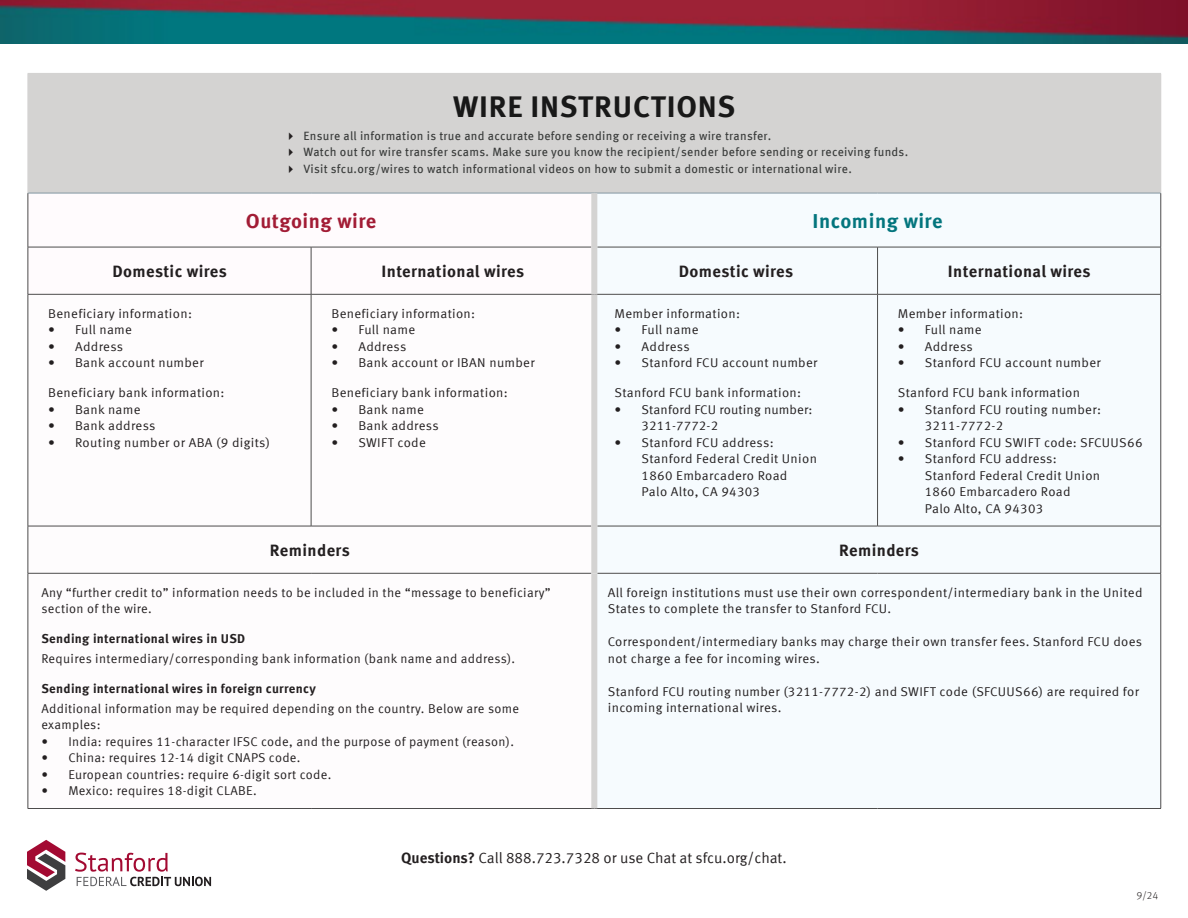
<style>
.page{position:relative;width:1188px;height:918px;background:#fff}
.page>*{position:absolute;margin:0;border:0;box-sizing:border-box;transform-origin:0 0}
.t1{font:700 30px "Meta Offc";letter-spacing:.025em;color:#181818}
.t2{font:700 20.25px "Meta Offc";letter-spacing:.025em;color:#a21c35}
.t3{font:700 20.25px "Meta Offc";letter-spacing:.025em;color:#03757d}
.t4{font:700 16.5px "Meta Offc";letter-spacing:.025em;color:#231f20}
.t5{font:15px "Meta Offc Norm";color:#231f20}
.t6{font:12.75px/16.5px "Meta Offc Norm";letter-spacing:.025em;color:#231f20}
.t7{font:700 12.75px "Meta Offc";letter-spacing:.025em;color:#231f20}
.t8{font:12px "Meta Offc";letter-spacing:.025em;color:#383a39}
.t9{font:300 10.5px "Meta Offc";color:#231f20}
.s1{color:#231f20}
.s2{font-family:"Meta Offc";font-weight:700}
</style>
<div class="page">
<div style="left:28px;top:73px;width:1133px;height:120px;background:#d4d3d2"></div>
<svg style="left:29px;top:246px;width:562px;height:48px"></svg>
<div style="left:597px;top:194px;width:564px;height:100px;background:#f6fbfe"></div>
<svg style="left:29px;top:295px;width:562px;height:278px"></svg>
<div style="left:597px;top:295px;width:564px;height:513px;background:#f6fbfe"></div>
<hr style="left:594px;top:193px;width:284px;height:1px;background:#8397a2">
<hr style="left:878px;top:193px;width:283px;height:1px;background:#8397a2">
<hr style="left:1161px;top:193px;width:1px;height:54px;background:#4d4c4c">
<hr style="left:597px;top:247px;width:281px;height:1px;background:#4d4c4c">
<hr style="left:878px;top:247px;width:283px;height:1px;background:#4d4c4c">
<hr style="left:877px;top:247px;width:1px;height:47px;background:#4d4c4c">
<hr style="left:1161px;top:247px;width:1px;height:47px;background:#4d4c4c">
<hr style="left:594px;top:294px;width:284px;height:1px;background:#4d4c4c">
<hr style="left:878px;top:294px;width:283px;height:1px;background:#4d4c4c">
<hr style="left:28px;top:193px;width:283px;height:1px;background:#8397a2">
<hr style="left:311px;top:193px;width:283px;height:1px;background:#8397a2">
<hr style="left:28px;top:193px;width:1px;height:54px;background:#4d4c4c">
<hr style="left:28px;top:247px;width:283px;height:1px;background:#4d4c4c">
<hr style="left:28px;top:247px;width:1px;height:47px;background:#4d4c4c">
<hr style="left:311px;top:247px;width:280px;height:1px;background:#4d4c4c">
<hr style="left:311px;top:247px;width:1px;height:47px;background:#4d4c4c">
<hr style="left:28px;top:294px;width:283px;height:1px;background:#4d4c4c">
<hr style="left:311px;top:294px;width:283px;height:1px;background:#4d4c4c">
<hr style="left:28px;top:295px;width:1px;height:231px;background:#4d4c4c">
<hr style="left:311px;top:295px;width:1px;height:231px;background:#4d4c4c">
<hr style="left:28px;top:526px;width:283px;height:1px;background:#4d4c4c">
<hr style="left:28px;top:526px;width:1px;height:47px;background:#4d4c4c">
<hr style="left:311px;top:526px;width:280px;height:1px;background:#4d4c4c">
<hr style="left:28px;top:573px;width:283px;height:1px;background:#4d4c4c">
<hr style="left:28px;top:573px;width:1px;height:235px;background:#4d4c4c">
<hr style="left:311px;top:573px;width:280px;height:1px;background:#4d4c4c">
<hr style="left:28px;top:808px;width:283px;height:1px;background:#4d4c4c">
<hr style="left:311px;top:808px;width:283px;height:1px;background:#4d4c4c">
<hr style="left:877px;top:295px;width:1px;height:231px;background:#4d4c4c">
<hr style="left:1161px;top:295px;width:1px;height:231px;background:#4d4c4c">
<hr style="left:597px;top:526px;width:281px;height:1px;background:#4d4c4c">
<hr style="left:878px;top:526px;width:283px;height:1px;background:#4d4c4c">
<hr style="left:1161px;top:526px;width:1px;height:47px;background:#4d4c4c">
<hr style="left:597px;top:573px;width:281px;height:1px;background:#4d4c4c">
<hr style="left:878px;top:573px;width:283px;height:1px;background:#4d4c4c">
<hr style="left:1161px;top:573px;width:1px;height:235px;background:#4d4c4c">
<hr style="left:594px;top:808px;width:284px;height:1px;background:#4d4c4c">
<hr style="left:878px;top:808px;width:283px;height:1px;background:#4d4c4c">
<div style="left:591px;top:193px;width:6px;height:54px;background:#d4d3d2"></div>
<div style="left:591px;top:247px;width:6px;height:47px;background:#d4d3d2"></div>
<div style="left:591px;top:295px;width:6px;height:231px;background:#d4d3d2"></div>
<div style="left:591px;top:526px;width:6px;height:47px;background:#d4d3d2"></div>
<div style="left:591px;top:573px;width:6px;height:235px;background:#d4d3d2"></div>
<hr style="left:1161px;top:74px;width:1px;height:119px;background:#d4d3d2">
<img style="left:0;top:0;width:1188px;height:43px">
<svg style="left:27px;top:840px;width:38px;height:51px"></svg>
<svg style="left:75px;top:853px;width:136px;height:33px"></svg>
<p class="t1" style="left:453px;top:88px;width:284px">WIRE INSTRUCTIONS</p>
<p class="t8" style="left:284px;top:129px;width:489px"><span class="s1">✔</span> Ensure all information is true and accurate before sending or receiving a wire transfer.</p>
<p class="t8" style="left:284px;top:145px;width:625px"><span class="s1">✔</span> Watch out for wire transfer scams. Make sure you know the recipient/sender before sending or receiving funds.</p>
<p class="t8" style="left:284px;top:162px;width:569px"><span class="s1">✔</span> Visit sfcu.org/wires to watch informational videos on how to submit a domestic or international wire.</p>
<p class="t2" style="left:246px;top:209px;width:132px">Outgoing wire</p>
<p class="t3" style="left:813px;top:209px;width:131px">Incoming wire</p>
<p class="t4" style="left:112px;top:261px;width:116px">Domestic wires</p>
<p class="t4" style="left:381px;top:261px;width:144px">International wires</p>
<p class="t4" style="left:679px;top:261px;width:116px">Domestic wires</p>
<p class="t4" style="left:948px;top:261px;width:144px">International wires</p>
<p class="t6" style="left:48px;top:305px;width:145px">Beneficiary information:</p>
<p class="t6" style="left:48px;top:322px;width:85px">• Full name</p>
<p class="t6" style="left:48px;top:338px;width:77px">• Address</p>
<p class="t6" style="left:48px;top:355px;width:157px">• Bank account number</p>
<p class="t6" style="left:48px;top:385px;width:178px">Beneficiary bank information:</p>
<p class="t6" style="left:48px;top:401px;width:94px">• Bank name</p>
<p class="t6" style="left:48px;top:418px;width:109px">• Bank address</p>
<p class="t6" style="left:48px;top:434px;width:224px">• Routing number or ABA (9 digits)</p>
<p class="t6" style="left:615px;top:305px;width:127px">Member information:</p>
<p class="t6" style="left:615px;top:322px;width:85px">• Full name</p>
<p class="t6" style="left:615px;top:338px;width:77px">• Address</p>
<p class="t6" style="left:615px;top:355px;width:204px">• Stanford FCU account number</p>
<p class="t6" style="left:615px;top:385px;width:188px">Stanford FCU bank information:</p>
<p class="t6" style="left:642px;top:401px;width:172px;text-indent:-27px">• Stanford FCU routing number:<br>3211-7772-2</p>
<p class="t6" style="left:615px;top:434px;width:161px">• Stanford FCU address:</p>
<p class="t6" style="left:642px;top:451px;width:177px">Stanford Federal Credit Union</p>
<p class="t6" style="left:642px;top:467px;width:147px">1860 Embarcadero Road</p>
<p class="t6" style="left:642px;top:484px;width:120px">Palo Alto, CA 94303</p>
<p class="t6" style="left:898px;top:305px;width:127px">Member information:</p>
<p class="t6" style="left:898px;top:322px;width:85px">• Full name</p>
<p class="t6" style="left:898px;top:338px;width:77px">• Address</p>
<p class="t6" style="left:898px;top:355px;width:204px">• Stanford FCU account number</p>
<p class="t6" style="left:898px;top:385px;width:184px">Stanford FCU bank information</p>
<p class="t6" style="left:925px;top:401px;width:178px;text-indent:-27px">• Stanford FCU routing number:<br>3211-7772-2</p>
<p class="t6" style="left:898px;top:434px;width:246px">• Stanford FCU SWIFT code: SFCUUS66</p>
<p class="t6" style="left:898px;top:451px;width:161px">• Stanford FCU address:</p>
<p class="t6" style="left:925px;top:467px;width:177px">Stanford Federal Credit Union</p>
<p class="t6" style="left:925px;top:484px;width:147px">1860 Embarcadero Road</p>
<p class="t6" style="left:925px;top:500px;width:120px">Palo Alto, CA 94303</p>
<p class="t6" style="left:331px;top:305px;width:145px">Beneficiary information:</p>
<p class="t6" style="left:331px;top:322px;width:85px">• Full name</p>
<p class="t6" style="left:331px;top:338px;width:77px">• Address</p>
<p class="t6" style="left:331px;top:355px;width:205px">• Bank account or IBAN number</p>
<p class="t6" style="left:331px;top:385px;width:178px">Beneficiary bank information:</p>
<p class="t6" style="left:331px;top:401px;width:94px">• Bank name</p>
<p class="t6" style="left:331px;top:418px;width:109px">• Bank address</p>
<p class="t6" style="left:331px;top:434px;width:96px">• SWIFT code</p>
<p class="t4" style="left:270px;top:540px;width:81px">Reminders</p>
<p class="t4" style="left:839px;top:540px;width:81px">Reminders</p>
<p class="t6" style="left:41px;top:584px;width:511px">Any “further credit to” information needs to be included in the “message to beneficiary” section of the wire.</p>
<p class="t7" style="left:41px;top:631px;width:205px">Sending international wires in USD</p>
<p class="t6" style="left:41px;top:650px;width:475px">Requires intermediary/corresponding bank information (bank name and address).</p>
<p class="t7" style="left:41px;top:681px;width:276px">Sending international wires in foreign currency</p>
<p class="t6" style="left:41px;top:700px;width:479px">Additional information may be required depending on the country. Below are some examples:</p>
<p class="t6" style="left:41px;top:733px;width:474px">• India: requires 11-character IFSC code, and the purpose of payment (reason).</p>
<p class="t6" style="left:41px;top:750px;width:261px">• China: requires 12-14 digit CNAPS code.</p>
<p class="t6" style="left:41px;top:766px;width:291px">• European countries: require 6-digit sort code.</p>
<p class="t6" style="left:41px;top:783px;width:217px">• Mexico: requires 18-digit CLABE.</p>
<p class="t6" style="left:608px;top:584px;width:536px">All foreign institutions must use their own correspondent/intermediary bank in the United<br>States to complete the transfer to Stanford FCU.</p>
<p class="t6" style="left:608px;top:634px;width:536px">Correspondent/intermediary banks may charge their own transfer fees. Stanford FCU does not charge a fee for incoming wires.</p>
<p class="t6" style="left:608px;top:683px;width:533px">Stanford FCU routing number (3211-7772-2) and SWIFT code (SFCUUS66) are required for incoming international wires.</p>
<p class="t5" style="left:401px;top:849px;width:387px"><span class="s2">Questions?</span> Call 888.723.7328 or use Chat at sfcu.org/chat.</p>
<p class="t9" style="left:1136px;top:889px;width:24px">9/24</p>
</div>
